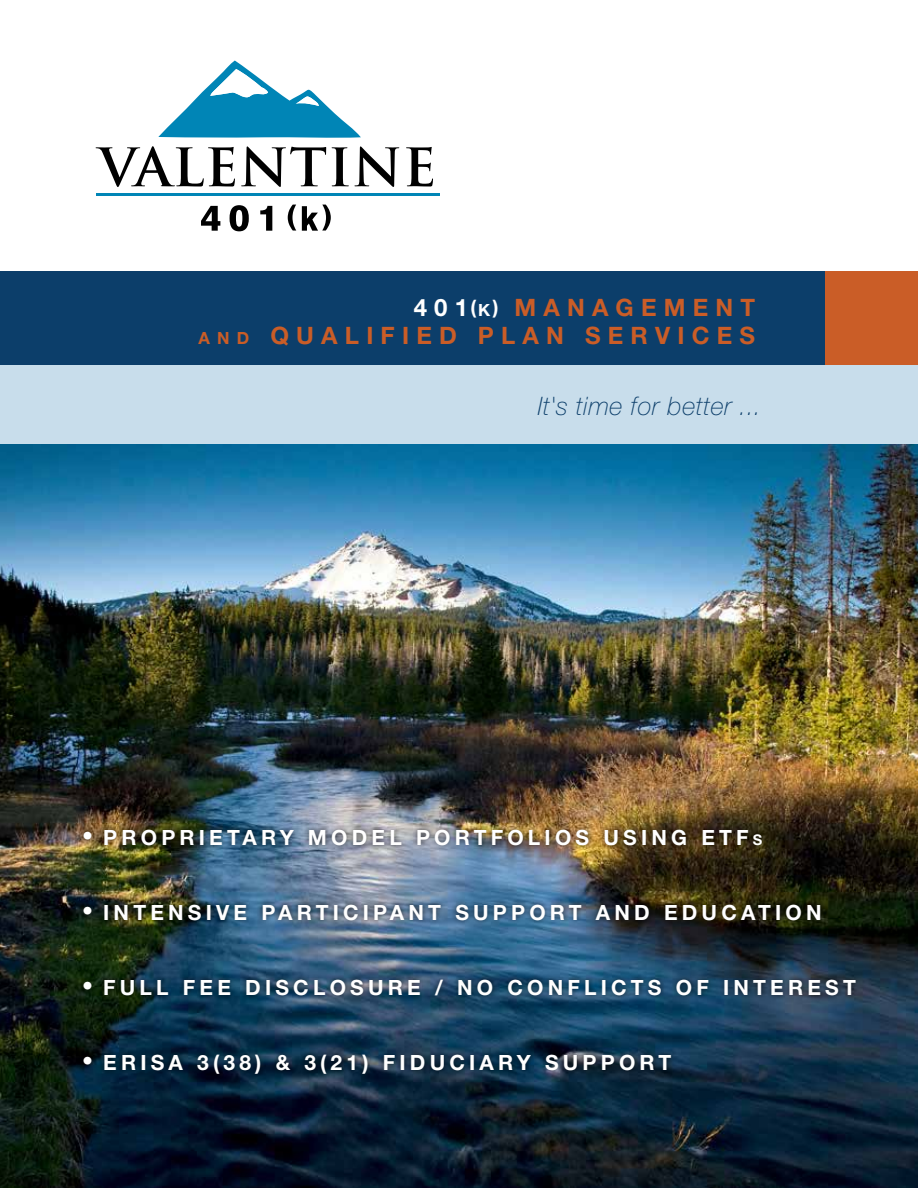
<style>
.page{position:relative;width:918px;height:1188px;background:#fff}
.page>*{position:absolute;margin:0;border:0;box-sizing:border-box;transform-origin:0 0}
.t1{font:italic 100 25.5px "Helvetica Neue LT Std";letter-spacing:.025em;color:#0c3e6a}
.t2{font:700 24px "Helvetica Neue LT Std";letter-spacing:.3em;color:#ca5d27}
.t3{font:700 21px "Helvetica Neue LT Std";letter-spacing:.2em;color:#fff}
.t4{font:700 16.8px "Helvetica Neue LT Std";color:#ca5d27}
.s1{color:#fff}
.s2{font-size:19.5px;color:#fff}
.s3{font-size:16.8px;color:#fff}
.s4{font-size:16.8px}
.s5{font-size:46.5px}
.s6{font-size:14.7px}
</style>
<div class="page">
<div style="left:0;top:364px;width:918px;height:110px;background:#c8ddeb"></div>
<div style="left:0;top:272px;width:839px;height:93px;background:#0c3e6a"></div>
<img style="left:0;top:445px;width:918px;height:743px">
<div style="left:826px;top:272px;width:92px;height:93px;background:#ca5d27"></div>
<div style="left:78px;top:824px;width:783px;height:256px;background:#000;opacity:.75"></div>
<svg style="left:158px;top:61px;width:203px;height:77px"></svg>
<svg style="left:96px;top:146px;width:139px;height:41px"></svg>
<svg style="left:241px;top:146px;width:85px;height:41px"></svg>
<svg style="left:332px;top:146px;width:67px;height:41px"></svg>
<svg style="left:406px;top:147px;width:27px;height:39px"></svg>
<hr style="left:96px;top:193px;width:344px;height:3px;background:#0085b6">
<svg style="left:201px;top:206px;width:19px;height:25px"></svg>
<svg style="left:230px;top:205px;width:19px;height:26px"></svg>
<svg style="left:260px;top:206px;width:12px;height:25px"></svg>
<svg style="left:288px;top:205px;width:8px;height:26px"></svg>
<svg style="left:302px;top:205px;width:29px;height:26px"></svg>
<p class="t2" style="left:414px;top:292px;width:343px"><span class="s1">401</span><span class="s2">(</span><span class="s3">K</span><span class="s2">)</span> MANAGEMENT</p>
<p class="t4" style="left:199px;top:328px;width:17px">AN</p>
<p class="t2" style="left:237px;top:321px;width:520px"><span class="s4">D</span> QUALIFIED PLAN SERVICES</p>
<p class="t1" style="left:538px;top:391px;width:225px">It's time for better ...</p>
<p class="t3" style="left:81px;top:824px;width:682px"><span class="s5">·</span> PROPRIETARY MODEL PORTFOLIOS USING ETF<span class="s6">S</span></p>
<p class="t3" style="left:81px;top:899px;width:742px"><span class="s5">·</span> INTENSIVE PARTICIPANT SUPPORT AND EDUCATION</p>
<p class="t3" style="left:81px;top:974px;width:776px"><span class="s5">·</span> FULL FEE DISCLOSURE / NO CONFLICTS OF INTEREST</p>
<p class="t3" style="left:81px;top:1049px;width:592px"><span class="s5">·</span> ERISA 3(38) &amp; 3(21) FIDUCIARY SUPPORT</p>
</div>
